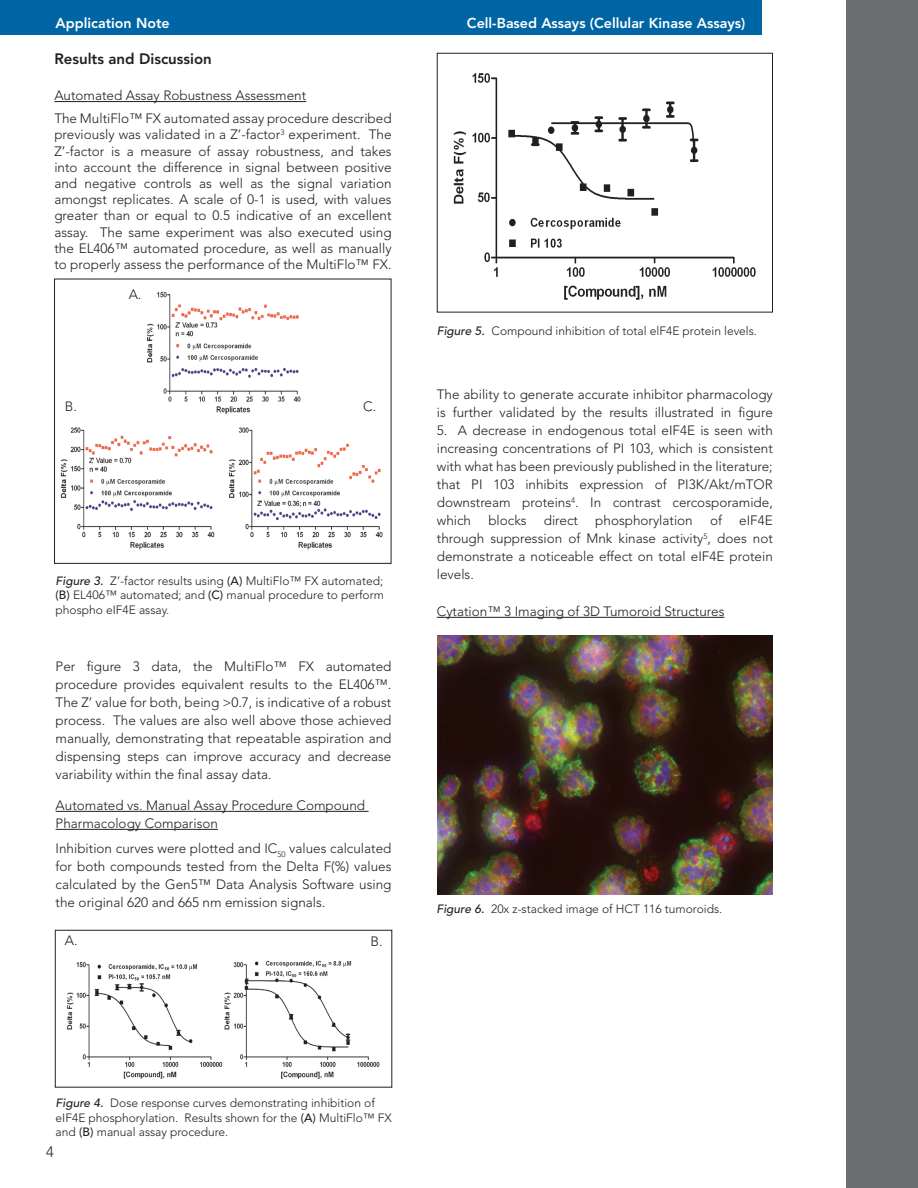
<style>
.page{position:relative;width:918px;height:1188px;background:#fff}
.page>*{position:absolute;margin:0;border:0;box-sizing:border-box;transform-origin:0 0}
.t1{font:800 15px "Avenir LT Std";color:#231f20}
.t2{font:300 15px "Avenir LT Std";color:#231f20}
.t3{font:800 14.25px "Avenir LT Std";color:#fff}
.t4{font:300 13.5px/18px "Avenir LT Std";color:#231f20;text-align:justify}
.t5{font:300 12px/14.4px "Avenir LT Std";color:#231f20;text-align:justify}
.s1{font-weight:500;font-style:italic}
.s2{font-weight:500}
</style>
<div class="page">
<div style="left:846px;top:0;width:72px;height:1188px;background:#6c6d70"></div>
<div style="left:0;top:0;width:762px;height:34px;background:#0065a4"></div>
<hr style="left:54px;top:101px;width:252px;height:1px;background:#231f20">
<img style="left:60px;top:291px;width:323px;height:259px">
<div style="left:54px;top:279px;width:337px;height:285px;border:1px solid #231f20"></div>
<hr style="left:56px;top:811px;width:313px;height:1px;background:#231f20">
<hr style="left:56px;top:829px;width:162px;height:1px;background:#231f20">
<img style="left:67px;top:960px;width:313px;height:119px">
<div style="left:55px;top:930px;width:337px;height:158px;border:1px solid #231f20"></div>
<img style="left:453px;top:73px;width:303px;height:227px">
<div style="left:437px;top:53px;width:336px;height:259px;border:1px solid #231f20"></div>
<hr style="left:437px;top:617px;width:287px;height:1px;background:#231f20">
<img style="left:437px;top:636px;width:335px;height:259px">
<p class="t3" style="left:56px;top:15px;width:116px">Application Note</p>
<p class="t3" style="left:467px;top:15px;width:280px">Cell-Based Assays (Cellular Kinase Assays)</p>
<p class="t1" style="left:54px;top:50px;width:159px">Results and Discussion</p>
<p class="t4" style="left:54px;top:84px;width:339px;line-height:23px">Automated Assay Robustness Assessment<br>The MultiFlo™ FX automated assay procedure described</p>
<p class="t4" style="left:54px;top:127px;width:339px;line-height:16.2px">previously was validated in a Z’-factor<sup>3</sup> experiment. The Z’-factor is a measure of assay robustness, and takes into account the difference in signal between positive and negative controls as well as the signal variation amongst replicates. A scale of 0-1 is used, with values greater than or equal to 0.5 indicative of an excellent assay. The same experiment was also executed using the EL406™ automated procedure, as well as manually to properly assess the performance of the MultiFlo™ FX.</p>
<p class="t4" style="left:129px;top:285px;width:14px">A.</p>
<p class="t4" style="left:65px;top:397px;width:14px">B.</p>
<p class="t4" style="left:363px;top:397px;width:15px">C.</p>
<p class="t5" style="left:56px;top:573px;width:330px"><span class="s1">Figure 3.</span> Z’-factor results using <span class="s2">(A)</span> MultiFlo™ FX automated; <span class="s2">(B)</span> EL406™ automated; and <span class="s2">(C)</span> manual procedure to perform phospho eIF4E assay.</p>
<p class="t4" style="left:56px;top:657px;width:337px">Per figure 3 data, the MultiFlo™ FX automated procedure provides equivalent results to the EL406™.<br>The Z’ value for both, being &gt;0.7, is indicative of a robust process. The values are also well above those achieved manually, demonstrating that repeatable aspiration and dispensing steps can improve accuracy and decrease variability within the final assay data.</p>
<p class="t4" style="left:56px;top:796px;width:311px">Automated vs. Manual Assay Procedure Compound<br>Pharmacology Comparison</p>
<p class="t4" style="left:56px;top:839px;width:337px">Inhibition curves were plotted and IC<sub>50</sub> values calculated for both compounds tested from the Delta F(%) values calculated by the Gen5™ Data Analysis Software using the original 620 and 665 nm emission signals.</p>
<p class="t4" style="left:65px;top:932px;width:14px">A.</p>
<p class="t4" style="left:371px;top:932px;width:14px">B.</p>
<p class="t5" style="left:437px;top:323px;width:322px"><span class="s1">Figure 5.</span> Compound inhibition of total elF4E protein levels.</p>
<p class="t4" style="left:437px;top:386px;width:338px">The ability to generate accurate inhibitor pharmacology is further validated by the results illustrated in figure</p>
<p class="t4" style="left:437px;top:422px;width:338px">5. A decrease in endogenous total eIF4E is seen with increasing concentrations of PI 103, which is consistent with what has been previously published in the literature; that PI 103 inhibits expression of PI3K/Akt/mTOR downstream proteins<sup>4</sup>. In contrast cercosporamide, which</p>
<p class="t4" style="left:488px;top:512px;width:40px">blocks</p>
<p class="t4" style="left:544px;top:512px;width:36px">direct</p>
<p class="t4" style="left:595px;top:512px;width:99px">phosphorylation</p>
<p class="t4" style="left:710px;top:512px;width:14px">of</p>
<p class="t4" style="left:437px;top:512px;width:338px;text-indent:302px">eIF4E through suppression of Mnk kinase activity<sup>5</sup>, does not demonstrate a noticeable effect on total eIF4E protein levels.</p>
<p class="t4" style="left:437px;top:602px;width:289px">Cytation™ 3 Imaging of 3D Tumoroid Structures</p>
<p class="t5" style="left:436px;top:902px;width:287px"><span class="s1">Figure 6.</span> 20x z-stacked image of HCT 116 tumoroids.</p>
<p class="t5" style="left:56px;top:1096px;width:338px;text-align:left"><span class="s1">Figure 4.</span> Dose response curves demonstrating inhibition of eIF4E phosphorylation. Results shown for the <span class="s2">(A)</span> MultiFlo™ FX and <span class="s2">(B)</span> manual assay procedure.</p>
<p class="t2" style="left:46px;top:1143px;width:9px">4</p>
</div>
